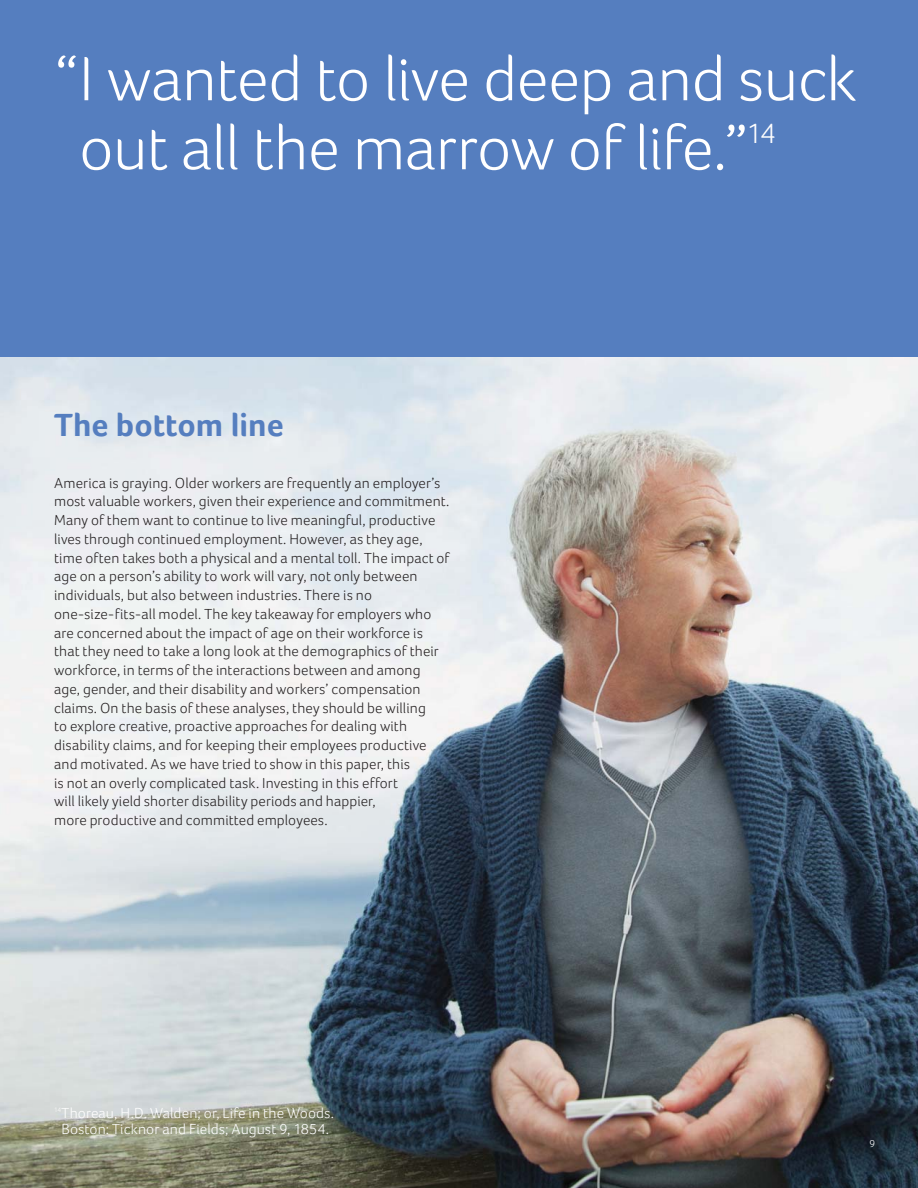
<style>
.page{position:relative;width:918px;height:1188px;background:#fff}
.page>*{position:absolute;margin:0;border:0;box-sizing:border-box;transform-origin:0 0}
.t1{font:300 64.5px/69px "Foco";letter-spacing:-.01em;color:#fff}
.t2{font:700 33px "Foco";color:#557ebf}
.t3{font:300 29.1px "Foco";color:#fff}
.t4{font:300 15px/18.8px "Foco";letter-spacing:.01em;color:#231f20}
.t5{font:300 15px/16.5px "Foco";letter-spacing:.01em;color:#fff}
.t6{font:300 10.5px "Foco";color:#fff}
.t7{font:300 6.75px "Foco";color:#fff}
</style>
<div class="page">
<img style="left:0;top:356px;width:918px;height:832px">
<div style="left:0;top:0;width:918px;height:356px;background:#557ebf"></div>
<h1 class="t1" style="left:79px;top:44px;width:779px;text-indent:-25px">“ I wanted to live deep and suck out all the marrow of life.”</h1>
<h3 class="t3" style="left:746px;top:116px;width:31px">14</h3>
<h2 class="t2" style="left:54px;top:406px;width:231px">The bottom line</h2>
<p class="t4" style="left:54px;top:473px;width:397px">America is graying. Older workers are frequently an employer’s most valuable workers, given their experience and commitment.<br>Many of them want to continue to live meaningful, productive lives through continued employment. However, as they age, time often takes both a physical and a mental toll. The impact of age on a person’s ability to work will vary, not only between individuals, but also between industries. There is no one-size-fits-all model. The key takeaway for employers who are concerned about the impact of age on their workforce is that they need to take a long look at the demographics of their workforce, in terms of the interactions between and among age, gender, and their disability and workers’ compensation claims. On the basis of these analyses, they should be willing<br>to explore creative, proactive approaches for dealing with disability claims, and for keeping their employees productive and motivated. As we have tried to show in this paper, this<br>is not an overly complicated task. Investing in this effort<br>will likely yield shorter disability periods and happier,<br>more productive and committed employees.</p>
<p class="t7" style="left:54px;top:1105px;width:9px">14</p>
<p class="t5" style="left:61px;top:1104px;width:274px">Thoreau, H.D. Walden; or, Life in the Woods.<br>Boston: Ticknor and Fields; August 9, 1854.</p>
<p class="t6" style="left:869px;top:1137px;width:7px">9</p>
</div>
